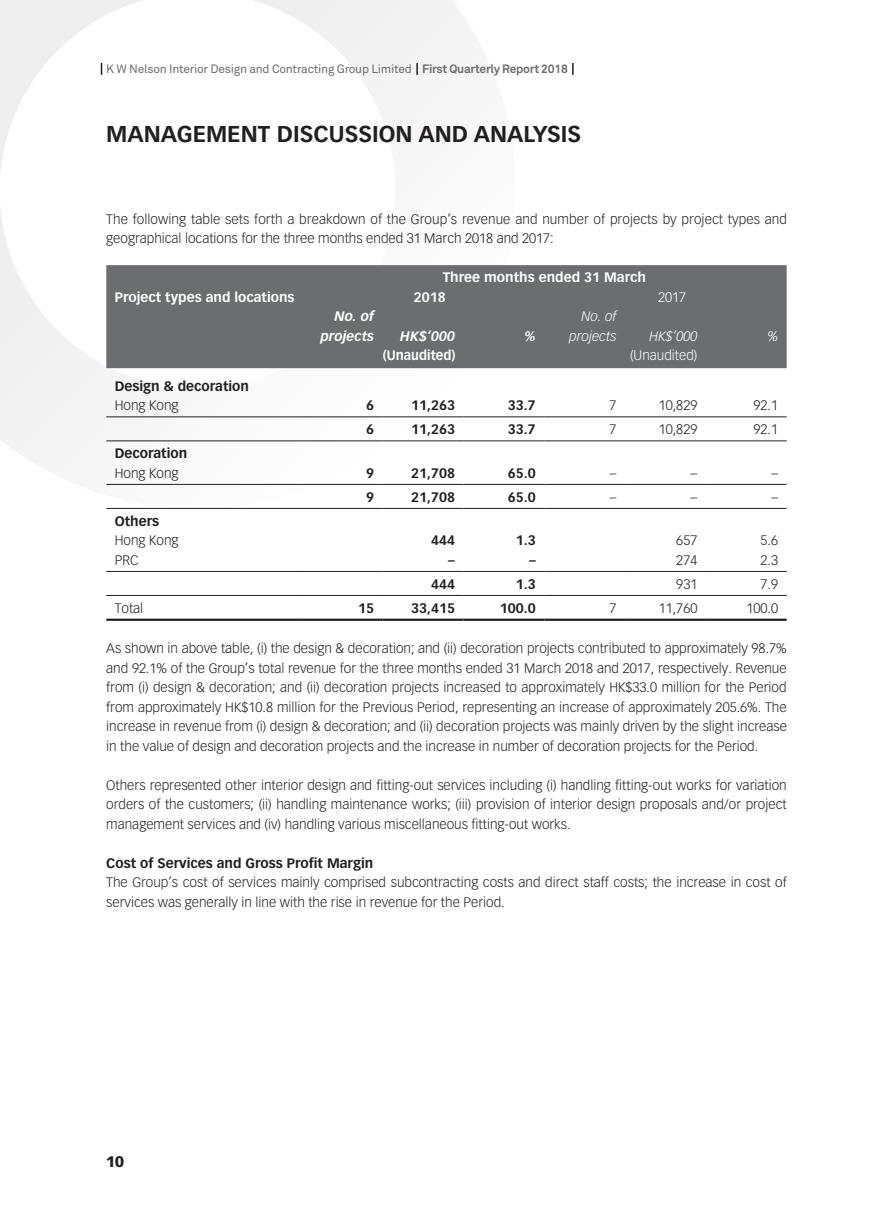
<style>
.page{position:relative;width:893px;height:1212px;background:#fff}
.page>*{position:absolute;margin:0;border:0;box-sizing:border-box;transform-origin:0 0}
.t1{font:700 22.5px "Vectora LT Std";color:#231f20}
.t2{font:900 15px "Vectora LT Std";color:#231f20}
.t3{font:300 13.5px/19.5px "Vectora LT Std";color:#231f20}
.t4{font:700 13.5px "Vectora LT Std";color:#231f20}
.t5{font:700 13.5px "Vectora LT Std";color:#fff}
.t6{font:italic 700 13.5px/19.5px "Vectora LT Std";color:#fff;text-align:right}
.t7{font:italic 300 13.5px/19.5px "Vectora LT Std";color:#fff;text-align:right}
.t8{font:300 13.5px "Vectora LT Std";color:#fff}
.t9{font:700 13.5px "Vectora LT Std";color:#fff;scale:.95 1}
.t10{font:12px "Akkurat Pro";letter-spacing:-.02em;color:#6c6d70}
.s1{font-weight:700}
</style>
<div class="page">
<svg style="left:0;top:0;width:516px;height:508px"></svg>
<svg style="left:0;top:0;width:396px;height:388px"></svg>
<svg style="left:101px;top:63px;width:1px;height:12px"></svg>
<svg style="left:416px;top:63px;width:2px;height:12px"></svg>
<svg style="left:572px;top:63px;width:2px;height:12px"></svg>
<div style="left:106px;top:265px;width:681px;height:103px;background:#6c6d70"></div>
<hr style="left:106px;top:416px;width:196px;height:1px;background:#231f20">
<hr style="left:302px;top:416px;width:81px;height:1px;background:#231f20">
<hr style="left:383px;top:416px;width:80px;height:1px;background:#231f20">
<hr style="left:463px;top:416px;width:81px;height:1px;background:#231f20">
<hr style="left:544px;top:416px;width:81px;height:1px;background:#231f20">
<hr style="left:625px;top:416px;width:81px;height:1px;background:#231f20">
<hr style="left:706px;top:416px;width:81px;height:1px;background:#231f20">
<hr style="left:106px;top:440px;width:196px;height:1px;background:#231f20">
<hr style="left:302px;top:440px;width:81px;height:1px;background:#231f20">
<hr style="left:383px;top:440px;width:80px;height:1px;background:#231f20">
<hr style="left:463px;top:440px;width:81px;height:1px;background:#231f20">
<hr style="left:544px;top:440px;width:81px;height:1px;background:#231f20">
<hr style="left:625px;top:440px;width:81px;height:1px;background:#231f20">
<hr style="left:706px;top:440px;width:81px;height:1px;background:#231f20">
<hr style="left:106px;top:484px;width:196px;height:1px;background:#231f20">
<hr style="left:302px;top:484px;width:81px;height:1px;background:#231f20">
<hr style="left:383px;top:484px;width:80px;height:1px;background:#231f20">
<hr style="left:463px;top:484px;width:81px;height:1px;background:#231f20">
<hr style="left:544px;top:484px;width:81px;height:1px;background:#231f20">
<hr style="left:625px;top:484px;width:81px;height:1px;background:#231f20">
<hr style="left:706px;top:484px;width:81px;height:1px;background:#231f20">
<hr style="left:106px;top:508px;width:196px;height:1px;background:#231f20">
<hr style="left:302px;top:508px;width:81px;height:1px;background:#231f20">
<hr style="left:383px;top:508px;width:80px;height:1px;background:#231f20">
<hr style="left:463px;top:508px;width:81px;height:1px;background:#231f20">
<hr style="left:544px;top:508px;width:81px;height:1px;background:#231f20">
<hr style="left:625px;top:508px;width:81px;height:1px;background:#231f20">
<hr style="left:706px;top:508px;width:81px;height:1px;background:#231f20">
<hr style="left:106px;top:571px;width:196px;height:1px;background:#231f20">
<hr style="left:302px;top:571px;width:81px;height:1px;background:#231f20">
<hr style="left:383px;top:571px;width:80px;height:1px;background:#231f20">
<hr style="left:463px;top:571px;width:81px;height:1px;background:#231f20">
<hr style="left:544px;top:571px;width:81px;height:1px;background:#231f20">
<hr style="left:625px;top:571px;width:81px;height:1px;background:#231f20">
<hr style="left:706px;top:571px;width:81px;height:1px;background:#231f20">
<hr style="left:106px;top:595px;width:196px;height:1px;background:#231f20">
<hr style="left:302px;top:595px;width:81px;height:1px;background:#231f20">
<hr style="left:383px;top:595px;width:80px;height:1px;background:#231f20">
<hr style="left:463px;top:595px;width:81px;height:1px;background:#231f20">
<hr style="left:544px;top:595px;width:81px;height:1px;background:#231f20">
<hr style="left:625px;top:595px;width:81px;height:1px;background:#231f20">
<hr style="left:706px;top:595px;width:81px;height:1px;background:#231f20">
<hr style="left:106px;top:619px;width:196px;height:2px;background:#231f20">
<hr style="left:302px;top:619px;width:81px;height:2px;background:#231f20">
<hr style="left:383px;top:619px;width:80px;height:2px;background:#231f20">
<hr style="left:463px;top:619px;width:81px;height:2px;background:#231f20">
<hr style="left:544px;top:619px;width:81px;height:2px;background:#231f20">
<hr style="left:625px;top:619px;width:81px;height:2px;background:#231f20">
<hr style="left:706px;top:619px;width:81px;height:2px;background:#231f20">
<p class="t10" style="left:106px;top:62px;width:463px">K W Nelson Interior Design and Contracting Group Limited <span class="s1">First Quarterly Report 2018</span></p>
<h1 class="t1" style="left:106px;top:120px;width:476px">MANAGEMENT DISCUSSION AND ANALYSIS</h1>
<p class="t3" style="left:106px;top:209px;width:682px">The following table sets forth a breakdown of the Group’s revenue and number of projects by project types and geographical locations for the three months ended 31 March 2018 and 2017:</p>
<p class="t5" style="left:443px;top:269px;width:205px">Three months ended 31 March</p>
<p class="t5" style="left:115px;top:289px;width:181px">Project types and locations</p>
<p class="t5" style="left:414px;top:289px;width:33px">2018</p>
<p class="t8" style="left:658px;top:289px;width:30px">2017</p>
<p class="t6" style="left:320px;top:307px;width:55px">No. of projects</p>
<p class="t7" style="left:569px;top:307px;width:49px">No. of projects</p>
<p class="t6" style="left:400px;top:326px;width:56px">HK$’000</p>
<p class="t6" style="left:524px;top:326px;width:13px">%</p>
<p class="t7" style="left:650px;top:326px;width:49px">HK$’000</p>
<p class="t7" style="left:767px;top:326px;width:12px">%</p>
<p class="t9" style="left:383px;top:347px;width:78px">(Unaudited)</p>
<p class="t8" style="left:630px;top:348px;width:69px">(Unaudited)</p>
<p class="t4" style="left:115px;top:378px;width:136px">Design &amp; decoration</p>
<p class="t3" style="left:115px;top:396px;width:65px">Hong Kong</p>
<p class="t4" style="left:366px;top:397px;width:9px">6</p>
<p class="t4" style="left:411px;top:397px;width:45px">11,263</p>
<p class="t4" style="left:508px;top:397px;width:29px">33.7</p>
<p class="t3" style="left:610px;top:396px;width:9px">7</p>
<p class="t3" style="left:659px;top:396px;width:40px">10,829</p>
<p class="t3" style="left:754px;top:396px;width:26px">92.1</p>
<p class="t4" style="left:366px;top:421px;width:9px">6</p>
<p class="t4" style="left:411px;top:421px;width:45px">11,263</p>
<p class="t4" style="left:508px;top:421px;width:29px">33.7</p>
<p class="t3" style="left:610px;top:420px;width:9px">7</p>
<p class="t3" style="left:659px;top:420px;width:40px">10,829</p>
<p class="t3" style="left:754px;top:420px;width:26px">92.1</p>
<p class="t4" style="left:115px;top:445px;width:74px">Decoration</p>
<p class="t3" style="left:115px;top:464px;width:65px">Hong Kong</p>
<p class="t4" style="left:366px;top:465px;width:9px">9</p>
<p class="t4" style="left:411px;top:465px;width:45px">21,708</p>
<p class="t4" style="left:508px;top:465px;width:29px">65.0</p>
<p class="t3" style="left:610px;top:464px;width:8px">–</p>
<p class="t3" style="left:691px;top:464px;width:8px">–</p>
<p class="t3" style="left:771px;top:464px;width:8px">–</p>
<p class="t4" style="left:366px;top:489px;width:9px">9</p>
<p class="t4" style="left:411px;top:489px;width:45px">21,708</p>
<p class="t4" style="left:508px;top:489px;width:29px">65.0</p>
<p class="t3" style="left:610px;top:488px;width:8px">–</p>
<p class="t3" style="left:691px;top:488px;width:8px">–</p>
<p class="t3" style="left:771px;top:488px;width:8px">–</p>
<p class="t4" style="left:115px;top:513px;width:46px">Others</p>
<p class="t3" style="left:115px;top:531px;width:65px">Hong Kong</p>
<p class="t4" style="left:431px;top:532px;width:25px">444</p>
<p class="t4" style="left:516px;top:532px;width:21px">1.3</p>
<p class="t3" style="left:676px;top:531px;width:23px">657</p>
<p class="t3" style="left:761px;top:531px;width:19px">5.6</p>
<p class="t3" style="left:115px;top:551px;width:26px">PRC</p>
<p class="t4" style="left:448px;top:552px;width:8px">–</p>
<p class="t4" style="left:529px;top:552px;width:8px">–</p>
<p class="t3" style="left:676px;top:551px;width:23px">274</p>
<p class="t3" style="left:761px;top:551px;width:19px">2.3</p>
<p class="t4" style="left:431px;top:576px;width:25px">444</p>
<p class="t4" style="left:516px;top:576px;width:21px">1.3</p>
<p class="t3" style="left:676px;top:575px;width:23px">931</p>
<p class="t3" style="left:761px;top:575px;width:19px">7.9</p>
<p class="t3" style="left:115px;top:599px;width:30px">Total</p>
<p class="t4" style="left:358px;top:600px;width:17px">15</p>
<p class="t4" style="left:411px;top:600px;width:45px">33,415</p>
<p class="t4" style="left:500px;top:600px;width:37px">100.0</p>
<p class="t3" style="left:610px;top:599px;width:9px">7</p>
<p class="t3" style="left:659px;top:599px;width:40px">11,760</p>
<p class="t3" style="left:747px;top:599px;width:33px">100.0</p>
<p class="t3" style="left:106px;top:639px;width:682px;text-align:justify">As shown in above table, (i) the design &amp; decoration; and (ii) decoration projects contributed to approximately 98.7% and 92.1% of the Group’s total revenue for the three months ended 31 March 2018 and 2017, respectively. Revenue from (i) design &amp; decoration; and (ii) decoration projects increased to approximately HK$33.0 million for the Period from approximately HK$10.8 million for the Previous Period, representing an increase of approximately 205.6%. The increase in revenue from (i) design &amp; decoration; and (ii) decoration projects was mainly driven by the slight increase in the value of design and decoration projects and the increase in number of decoration projects for the Period.</p>
<p class="t3" style="left:106px;top:775px;width:682px;text-align:justify">Others represented other interior design and fitting-out services including (i) handling fitting-out works for variation orders of the customers; (ii) handling maintenance works; (iii) provision of interior design proposals and/or project management services and (iv) handling various miscellaneous fitting-out works.</p>
<p class="t4" style="left:106px;top:855px;width:269px">Cost of Services and Gross Profit Margin</p>
<p class="t3" style="left:106px;top:873px;width:682px">The Group’s cost of services mainly comprised subcontracting costs and direct staff costs; the increase in cost of services was generally in line with the rise in revenue for the Period.</p>
<p class="t2" style="left:106px;top:1152px;width:19px">10</p>
</div>
